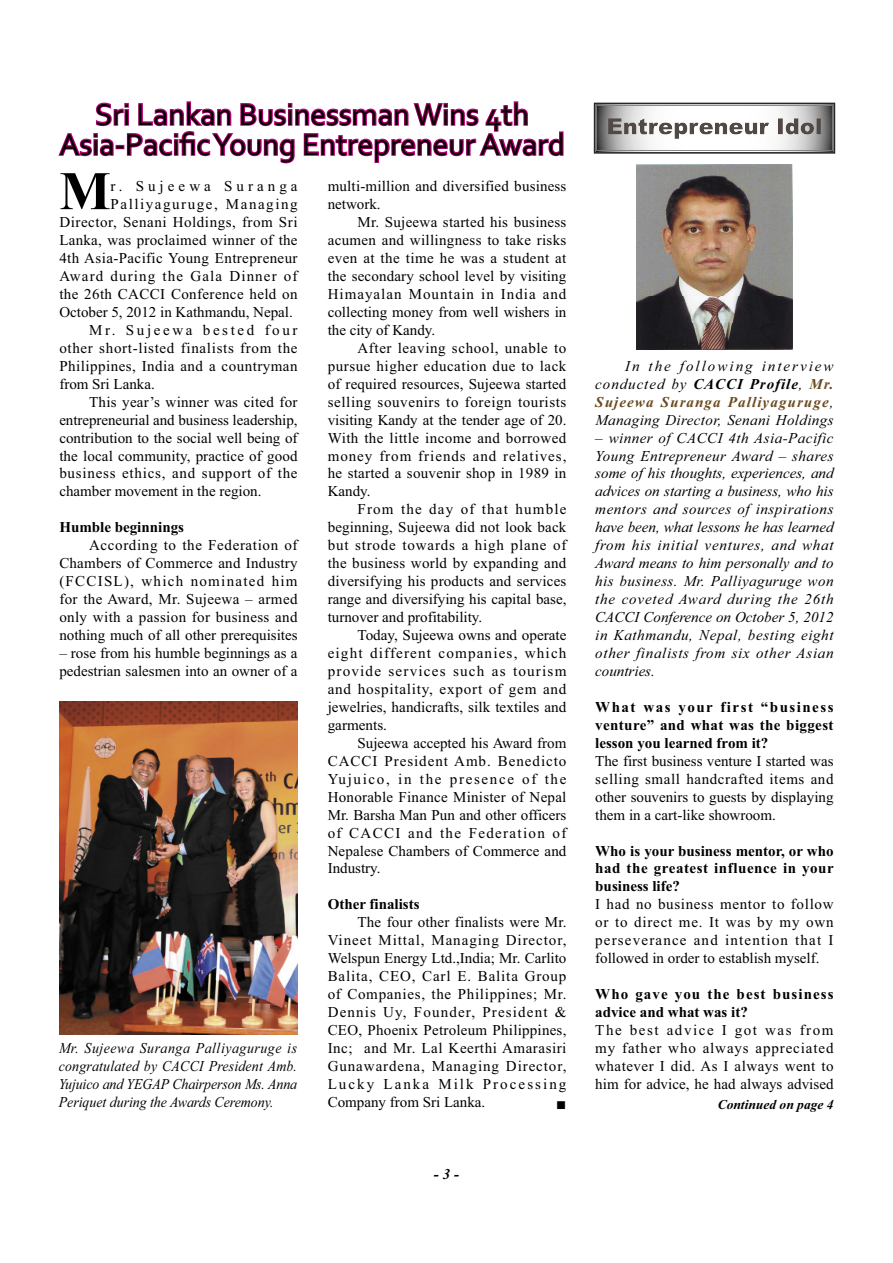
<style>
.page{position:relative;width:893px;height:1263px;background:#fff}
.page>*{position:absolute;margin:0;border:0;box-sizing:border-box;transform-origin:0 0}
.t1{font:700 54.3px "Times New Roman";color:#000}
.t2{font:31.5px/30px "Corbel";color:#000;text-align:center}
.t3{font:15px/18px "Times New Roman";letter-spacing:.005em;color:#000;text-align:justify}
.t4{font:italic 15px/18px "Times New Roman";letter-spacing:.025em;color:#000;text-align:justify}
.t5{font:700 15px/18px "Times New Roman";color:#000;text-align:justify}
.t6{font:italic 15px/18px "Times New Roman";letter-spacing:.025em;color:#000;text-align:justify;scale:.92 1}
.t7{font:15px "Times New Roman";letter-spacing:.025em;color:#000}
.t8{font:700 15px/18px "Times New Roman";letter-spacing:.07em;color:#000}
.t9{font:15px "Times New Roman";letter-spacing:.045em;color:#000}
.t10{font:15px "Times New Roman";letter-spacing:.035em;color:#000}
.t11{font:15px "Times New Roman";letter-spacing:.03em;color:#000}
.t12{font:15px "Times New Roman";letter-spacing:.05em;color:#000}
.t13{font:15px "Times New Roman";letter-spacing:.075em;color:#000}
.t14{font:15px "Times New Roman";letter-spacing:.105em;color:#000}
.t15{font:15px "Times New Roman";letter-spacing:.175em;color:#000}
.t16{font:15px "Times New Roman";letter-spacing:.27em;color:#000}
.t17{font:italic 700 15px "Times New Roman";color:#000}
.t18{font:italic 700 13.5px "Times New Roman";color:#000}
.t19{font:13.5px "Wingdings";color:#000}
.s1{font-weight:700}
.s2{font-weight:700;color:#6b4b20}
</style>
<div class="page">
<img style="left:636px;top:164px;width:156px;height:185px">
<svg style="left:593px;top:103px;width:242px;height:51px"></svg>
<svg style="left:58px;top:101px;width:506px;height:63px"></svg>
<img style="left:59px;top:701px;width:239px;height:334px">
<h2 class="t2" style="left:59px;top:102px;width:507px">Sri Lankan Businessman Wins 4th<br>Asia-Pacific Young Entrepreneur Award</h2>
<h1 class="t1" style="left:59px;top:172px;width:53px">M</h1>
<p class="t16" style="left:111px;top:181px;width:188px">r. Sujeewa Suranga</p>
<p class="t3" style="left:328px;top:179px;width:240px">multi-million and diversified business network.</p>
<p class="t3" style="left:328px;top:215px;width:240px;text-indent:30px">Mr. Sujeewa started his business acumen and willingness to take risks even at the time he was a student at the secondary school level by visiting Himayalan Mountain in India and collecting money from well wishers in the city of Kandy.</p>
<p class="t3" style="left:328px;top:340px;width:240px;text-indent:30px">After leaving school, unable to pursue higher education due to lack of required resources, Sujeewa started selling souvenirs to foreign tourists visiting Kandy at the tender age of 20.<br>With the little income and borrowed money from friends and relatives, he started a souvenir shop in 1989 in Kandy.</p>
<p class="t3" style="left:328px;top:502px;width:240px;text-indent:30px">From the day of that humble beginning, Sujeewa did not look back but strode towards a high plane of the business world by expanding and diversifying his products and services range and diversifying his capital base, turnover and profitability.</p>
<p class="t3" style="left:328px;top:627px;width:240px;text-indent:30px">Today, Sujeewa owns and operate eight different companies, which provide services such as tourism and hospitality, export of gem and jewelries, handicrafts, silk textiles and garments.</p>
<p class="t3" style="left:328px;top:735px;width:240px;text-indent:30px">Sujeewa accepted his Award from CACCI President Amb. Benedicto Yujuico, in the presence of the Honorable Finance Minister of Nepal Mr. Barsha Man Pun and other officers of CACCI and the Federation of Nepalese Chambers of Commerce and Industry.</p>
<p class="t5" style="left:328px;top:897px;width:93px">Other finalists</p>
<p class="t3" style="left:328px;top:915px;width:240px;text-indent:30px">The four other finalists were Mr.<br>Vineet Mittal, Managing Director, Welspun Energy Ltd.,India; Mr. Carlito Balita, CEO, Carl E. Balita Group of Companies, the Philippines; Mr.<br>Dennis Uy, Founder, President &amp; CEO, Phoenix Petroleum Philippines, Inc; and Mr. Lal Keerthi Amarasiri Gunawardena, Managing Director, Lucky Lanka Milk Processing Company from Sri Lanka.</p>
<p class="t14" style="left:111px;top:199px;width:188px">Palliyaguruge, Managing</p>
<p class="t10" style="left:59px;top:217px;width:240px">Director, Senani Holdings, from Sri</p>
<p class="t3" style="left:59px;top:232px;width:240px">Lanka, was proclaimed winner of the</p>
<p class="t7" style="left:59px;top:253px;width:240px">4th Asia-Pacific Young Entrepreneur</p>
<p class="t13" style="left:59px;top:271px;width:240px">Award during the Gala Dinner of</p>
<p class="t7" style="left:59px;top:289px;width:240px">the 26th CACCI Conference held on</p>
<p class="t3" style="left:59px;top:304px;width:235px">October 5, 2012 in Kathmandu, Nepal.</p>
<p class="t15" style="left:89px;top:324px;width:210px">Mr. Sujeewa bested four</p>
<p class="t9" style="left:59px;top:342px;width:240px">other short-listed finalists from the</p>
<p class="t11" style="left:59px;top:360px;width:240px">Philippines, India and a countryman</p>
<p class="t3" style="left:59px;top:376px;width:97px">from Sri Lanka.</p>
<p class="t3" style="left:89px;top:394px;width:210px">This year’s winner was cited for</p>
<p class="t3" style="left:59px;top:412px;width:240px">entrepreneurial and business leadership,</p>
<p class="t3" style="left:59px;top:430px;width:240px">contribution to the social well being of</p>
<p class="t3" style="left:59px;top:448px;width:240px">the local community, practice of good</p>
<p class="t12" style="left:59px;top:468px;width:240px">business ethics, and support of the</p>
<p class="t3" style="left:59px;top:484px;width:204px">chamber movement in the region.</p>
<p class="t5" style="left:59px;top:520px;width:126px">Humble beginnings</p>
<p class="t3" style="left:59px;top:538px;width:240px;text-indent:30px">According to the Federation of Chambers of Commerce and Industry (FCCISL), which nominated him for the Award, Mr. Sujeewa – armed only with a passion for business and nothing much of all other prerequisites</p>
<p class="t3" style="left:59px;top:645px;width:240px">– rose from his humble beginnings as a pedestrian salesmen into an owner of a</p>
<p class="t4" style="left:595px;top:358px;width:240px;text-indent:30px">In the following interview conducted by <span class="s1">CACCI Profile</span>, <span class="s2">Mr.<br>Sujeewa Suranga Palliyaguruge</span>, Managing Director, Senani Holdings</p>
<p class="t4" style="left:595px;top:430px;width:240px">– winner of CACCI 4th Asia-Pacific Young Entrepreneur Award – shares some of his thoughts, experiences, and advices on starting a business, who his mentors and sources of inspirations have been, what lessons he has learned from his initial ventures, and what Award means to him personally and to his business. Mr. Palliyaguruge won the coveted Award during the 26th CACCI Conference on October 5, 2012 in Kathmandu, Nepal, besting eight other finalists from six other Asian countries.</p>
<p class="t5" style="left:595px;top:699px;width:240px">What was your first “business venture” and what was the biggest lesson you learned from it?</p>
<p class="t3" style="left:595px;top:753px;width:240px">The first business venture I started was selling small handcrafted items and other souvenirs to guests by displaying them in a cart-like showroom.</p>
<p class="t5" style="left:595px;top:843px;width:240px">Who is your business mentor, or who had the greatest influence in your business life?</p>
<p class="t3" style="left:595px;top:897px;width:240px">I had no business mentor to follow or to direct me. It was by my own perseverance and intention that I followed in order to establish myself.</p>
<p class="t8" style="left:595px;top:987px;width:240px">Who gave you the best business advice and what was it?</p>
<p class="t3" style="left:595px;top:1023px;width:240px">The best advice I got was from my father who always appreciated whatever I did. As I always went to him for advice, he had always advised</p>
<p class="t6" style="left:59px;top:1040px;width:260px">Mr. Sujeewa Suranga Palliyaguruge is congratulated by CACCI President Amb.<br>Yujuico and YEGAP Chairperson Ms. Anna Periquet during the Awards Ceremony.</p>
<p class="t19" style="left:556px;top:1098px;width:12px">■</p>
<p class="t18" style="left:717px;top:1100px;width:117px">Continued on page 4</p>
<p class="t17" style="left:434px;top:1169px;width:26px">- 3 -</p>
</div>
